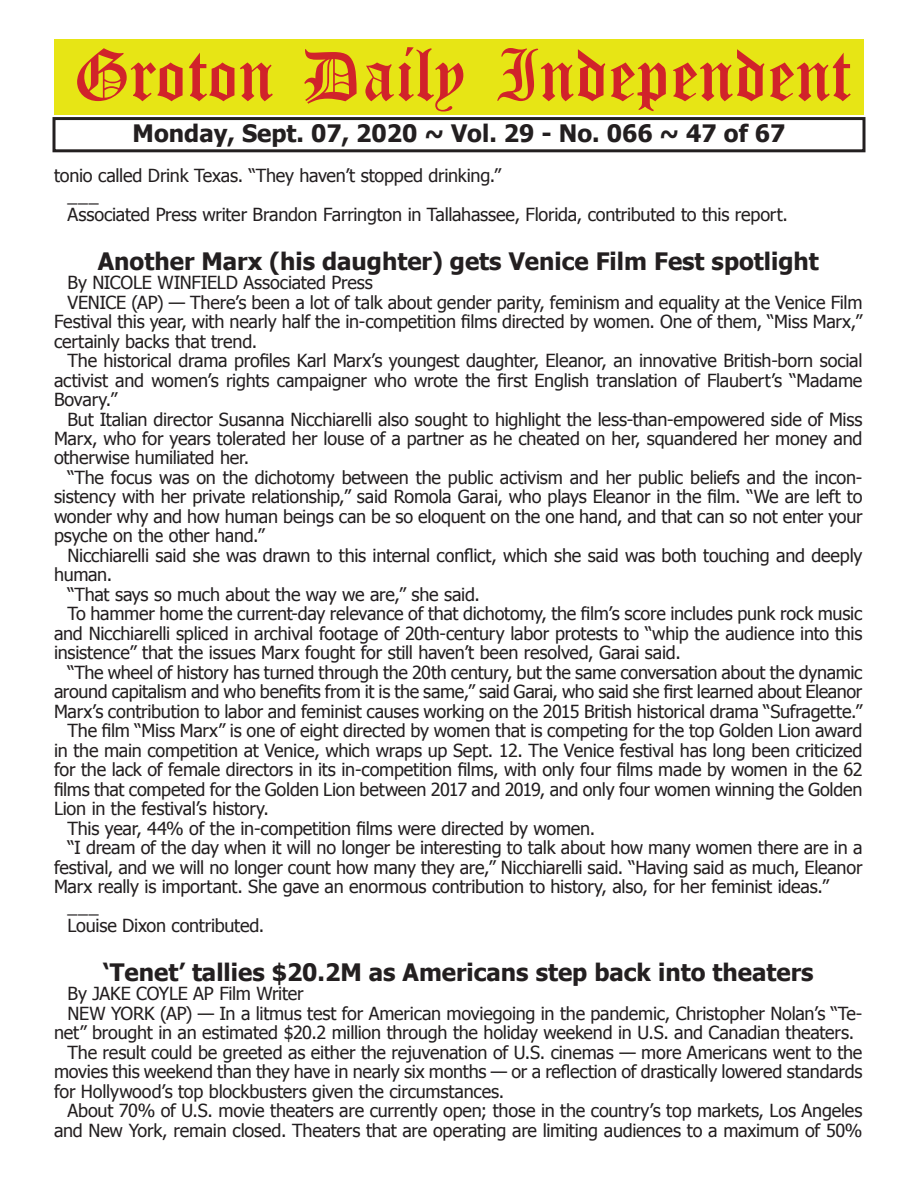
<style>
.page{position:relative;width:918px;height:1188px;background:#fff}
.page>*{position:absolute;margin:0;border:0;box-sizing:border-box;transform-origin:0 0}
.t1{font:54px "Old English Five";color:#d1232a}
.t2{font:700 24px "Tahoma";color:#231f20}
.t3{font:18px/19.5px "Tahoma";letter-spacing:-.015em;color:#231f20}
</style>
<div class="page">
<div style="left:52px;top:117px;width:814px;height:35px;border:3px solid #231f20"></div>
<div style="left:54px;top:40px;width:810px;height:75px;background:#e7e515"></div>
<h1 class="t1" style="left:73px;top:50px;width:779px">Groton Daily Independent</h1>
<h2 class="t2" style="left:133px;top:116px;width:654px">Monday, Sept. 07, 2020 ~ Vol. 29 - No. 066 ~ 47 of 67</h2>
<p class="t3" style="left:68px;top:165px;width:722px;text-indent:-14px">tonio called Drink Texas. “They haven’t stopped drinking.”<br>___<br>Associated Press writer Brandon Farrington in Tallahassee, Florida, contributed to this report.</p>
<h2 class="t2" style="left:98px;top:244px;width:723px">Another Marx (his daughter) gets Venice Film Fest spotlight</h2>
<p class="t3" style="left:68px;top:272px;width:307px">By NICOLE WINFIELD Associated Press</p>
<p class="t3" style="left:68px;top:291px;width:796px">VENICE (AP) — There’s been a lot of talk about gender parity, feminism and equality at the Venice Film</p>
<p class="t3" style="left:54px;top:311px;width:810px">Festival this year, with nearly half the in-competition films directed by women. One of them, “Miss Marx,”</p>
<p class="t3" style="left:54px;top:330px;width:205px">certainly backs that trend.</p>
<p class="t3" style="left:68px;top:350px;width:797px">The historical drama profiles Karl Marx’s youngest daughter, Eleanor, an innovative British-born social</p>
<p class="t3" style="left:54px;top:369px;width:810px">activist and women’s rights campaigner who wrote the first English translation of Flaubert’s “Madame</p>
<p class="t3" style="left:54px;top:389px;width:65px">Bovary.”</p>
<p class="t3" style="left:68px;top:408px;width:796px">But Italian director Susanna Nicchiarelli also sought to highlight the less-than-empowered side of Miss</p>
<p class="t3" style="left:54px;top:428px;width:810px">Marx, who for years tolerated her louse of a partner as he cheated on her, squandered her money and</p>
<p class="t3" style="left:54px;top:447px;width:197px">otherwise humiliated her.</p>
<p class="t3" style="left:68px;top:467px;width:796px">“The focus was on the dichotomy between the public activism and her public beliefs and the incon-</p>
<p class="t3" style="left:54px;top:486px;width:810px">sistency with her private relationship,” said Romola Garai, who plays Eleanor in the film. “We are left to</p>
<p class="t3" style="left:54px;top:506px;width:810px">wonder why and how human beings can be so eloquent on the one hand, and that can so not enter your</p>
<p class="t3" style="left:54px;top:525px;width:212px">psyche on the other hand.”</p>
<p class="t3" style="left:68px;top:545px;width:797px">Nicchiarelli said she was drawn to this internal conflict, which she said was both touching and deeply</p>
<p class="t3" style="left:54px;top:564px;width:60px">human.</p>
<p class="t3" style="left:68px;top:584px;width:414px">“That says so much about the way we are,” she said.</p>
<p class="t3" style="left:68px;top:603px;width:796px">To hammer home the current-day relevance of that dichotomy, the film’s score includes punk rock music</p>
<p class="t3" style="left:54px;top:623px;width:810px">and Nicchiarelli spliced in archival footage of 20th-century labor protests to “whip the audience into this</p>
<p class="t3" style="left:54px;top:642px;width:628px">insistence” that the issues Marx fought for still haven’t been resolved, Garai said.</p>
<p class="t3" style="left:68px;top:662px;width:796px">“The wheel of history has turned through the 20th century, but the same conversation about the dynamic</p>
<p class="t3" style="left:54px;top:681px;width:810px">around capitalism and who benefits from it is the same,” said Garai, who said she first learned about Eleanor</p>
<p class="t3" style="left:54px;top:701px;width:810px">Marx’s contribution to labor and feminist causes working on the 2015 British historical drama “Sufragette.”</p>
<p class="t3" style="left:68px;top:720px;width:797px">The film “Miss Marx” is one of eight directed by women that is competing for the top Golden Lion award</p>
<p class="t3" style="left:54px;top:740px;width:810px">in the main competition at Venice, which wraps up Sept. 12. The Venice festival has long been criticized</p>
<p class="t3" style="left:54px;top:759px;width:810px">for the lack of female directors in its in-competition films, with only four films made by women in the 62</p>
<p class="t3" style="left:54px;top:779px;width:810px">films that competed for the Golden Lion between 2017 and 2019, and only four women winning the Golden</p>
<p class="t3" style="left:54px;top:798px;width:217px">Lion in the festival’s history.</p>
<p class="t3" style="left:68px;top:818px;width:529px">This year, 44% of the in-competition films were directed by women.</p>
<p class="t3" style="left:68px;top:837px;width:796px">“I dream of the day when it will no longer be interesting to talk about how many women there are in a</p>
<p class="t3" style="left:54px;top:857px;width:810px">festival, and we will no longer count how many they are,” Nicchiarelli said. “Having said as much, Eleanor</p>
<p class="t3" style="left:54px;top:876px;width:776px">Marx really is important. She gave an enormous contribution to history, also, for her feminist ideas.”</p>
<p class="t3" style="left:68px;top:896px;width:33px">___</p>
<p class="t3" style="left:68px;top:915px;width:198px">Louise Dixon contributed.</p>
<h2 class="t2" style="left:103px;top:955px;width:712px">‘Tenet’ tallies $20.2M as Americans step back into theaters</h2>
<p class="t3" style="left:68px;top:983px;width:238px">By JAKE COYLE AP Film Writer</p>
<p class="t3" style="left:68px;top:1003px;width:796px">NEW YORK (AP) — In a litmus test for American moviegoing in the pandemic, Christopher Nolan’s “Te-</p>
<p class="t3" style="left:54px;top:1022px;width:802px">net” brought in an estimated $20.2 million through the holiday weekend in U.S. and Canadian theaters.</p>
<p class="t3" style="left:68px;top:1042px;width:796px">The result could be greeted as either the rejuvenation of U.S. cinemas — more Americans went to the</p>
<p class="t3" style="left:54px;top:1061px;width:810px">movies this weekend than they have in nearly six months — or a reflection of drastically lowered standards</p>
<p class="t3" style="left:54px;top:1081px;width:452px">for Hollywood’s top blockbusters given the circumstances.</p>
<p class="t3" style="left:68px;top:1100px;width:796px">About 70% of U.S. movie theaters are currently open; those in the country’s top markets, Los Angeles</p>
<p class="t3" style="left:54px;top:1120px;width:810px">and New York, remain closed. Theaters that are operating are limiting audiences to a maximum of 50%</p>
</div>
